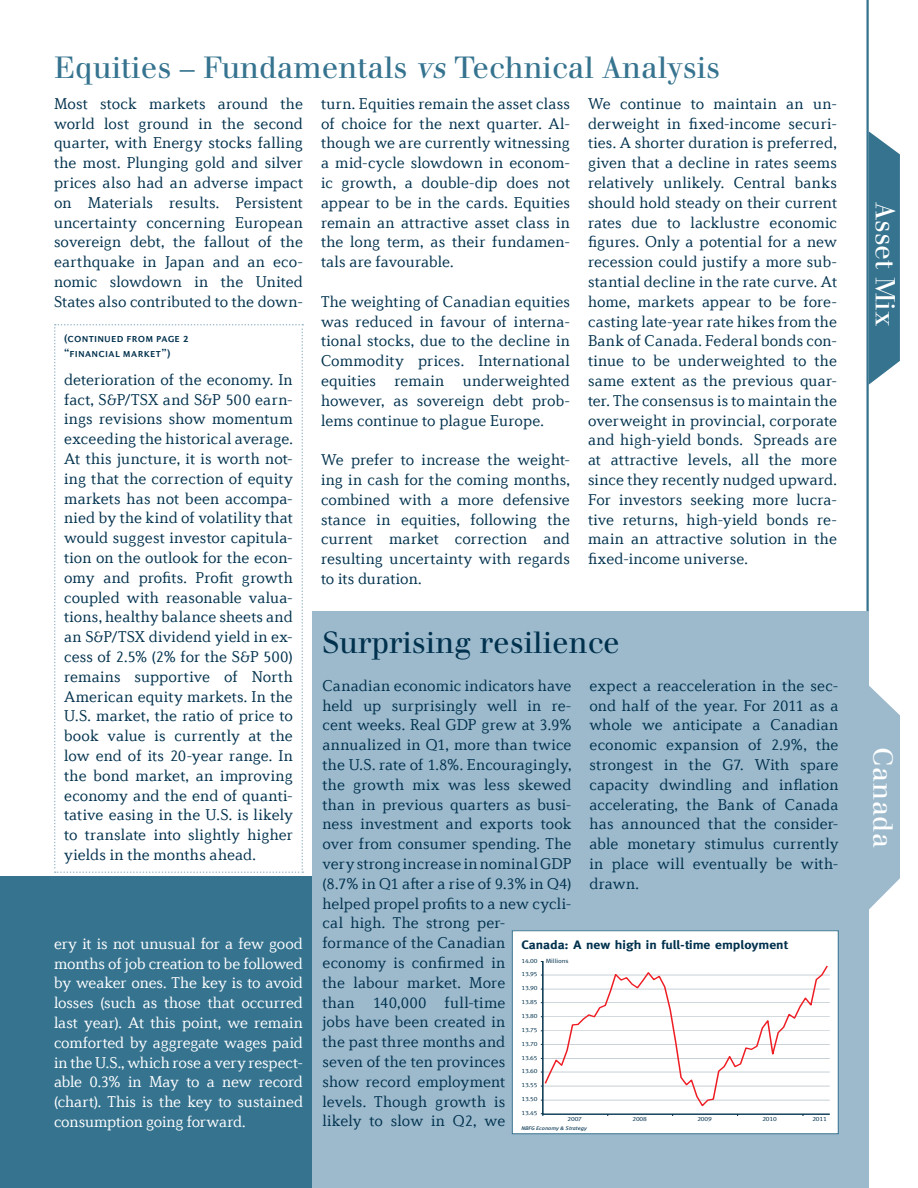
<style>
.page{position:relative;width:918px;height:1188px;background:#fff}
.page>*{position:absolute;margin:0;border:0;box-sizing:border-box;transform-origin:0 0}
.Titre{font:30px "Walbaum";color:#35738f}
.Titre-2{font:30px "Walbaum";color:#00314d}
.t1{font:27px "Walbaum";color:#fff}
.Body_Text{font:300 16.5px/19.8px "Diverda Serif Com";letter-spacing:.005em;color:#00314d;text-align:justify}
.Body_Text-2{font:300 16.5px/19.8px "Diverda Serif Com";letter-spacing:-.005em;color:#fff;text-align:justify}
.t2{font:700 12.3px "Meta";color:#00314d;scale:1.13 1}
.t3{font:500 12px/14.4px "Diverda Sans Com";letter-spacing:.015em;color:#00314d}
.t4{font:6.15px "Meta Caps";letter-spacing:-.025em;color:#00314d;scale:1.13 1}
.t5{font:6.15px "Meta";color:#00314d;scale:1.13 1}
.t6{font:italic 5.25px "Meta Book LF";color:#00314d;scale:1.13 1}
.s1{font-style:italic}
</style>
<div class="page">
<div style="left:0;top:877px;width:359px;height:311px;background:#35738f"></div>
<svg style="left:869px;top:131px;width:31px;height:254px;background:#488099"></svg>
<hr style="left:866px;top:0;width:3px;height:779px;background:#35738f">
<svg style="left:869px;top:686px;width:31px;height:223px;background:#aac3d3"></svg>
<div style="left:312px;top:611px;width:557px;height:577px;background:#9dbacd"></div>
<div style="left:512px;top:931px;width:326px;height:203px;background:#fff"></div>
<svg style="left:542px;top:961px;width:288px;height:154px"></svg>
<div style="left:512px;top:930px;width:327px;height:204px;border:1px solid #35738f"></div>
<svg style="left:54px;top:324px;width:249px;height:549px"></svg>
<p class="Titre" style="left:54px;top:50px;width:668px">Equities – Fundamentals <span class="s1">vs</span> Technical Analysis</p>
<p class="Body_Text" style="left:54px;top:93px;width:251px">Most stock markets around the world lost ground in the second quarter, with Energy stocks falling the most. Plunging gold and silver prices also had an adverse impact on Materials results. Persistent uncertainty concerning European sovereign debt, the fallout of the earthquake in Japan and an eco&shy;nomic slowdown in the United States also contributed to the down-</p>
<p class="Body_Text" style="left:321px;top:93px;width:251px">turn. Equities remain the asset class of choice for the next quarter. Al&shy;though we are currently witnessing a mid-cycle slowdown in econom&shy;ic growth, a double-dip does not appear to be in the cards. Equities remain an attractive asset class in the long term, as their fundamen&shy;tals are favourable.</p>
<p class="Body_Text" style="left:588px;top:93px;width:251px">We continue to maintain an un&shy;derweight in fixed-income securi&shy;ties. A shorter duration is preferred, given that a decline in rates seems relatively unlikely. Central banks should hold steady on their current rates due to lacklustre economic figures. Only a potential for a new recession could justify a more sub&shy;stantial decline in the rate curve. At home, markets appear to be fore&shy;casting late-year rate hikes from the Bank of Canada. Federal bonds con&shy;tinue to be underweighted to the same extent as the previous quar&shy;ter. The consensus is to maintain the overweight in provincial, corporate and high-yield bonds. Spreads are at attractive levels, all the more since they recently nudged upward.<br>For investors seeking more lucra&shy;tive returns, high-yield bonds re&shy;main an attractive solution in the fixed-income universe.</p>
<p class="Body_Text" style="left:321px;top:291px;width:251px">The weighting of Canadian equities was reduced in favour of interna&shy;tional stocks, due to the decline in Commodity prices. International equities remain underweighted however, as sovereign debt prob&shy;lems continue to plague Europe.</p>
<p class="Body_Text" style="left:321px;top:450px;width:251px">We prefer to increase the weight&shy;ing in cash for the coming months, combined with a more defensive stance in equities, following the current market correction and resulting uncertainty with regards to its duration.</p>
<p class="t3" style="left:64px;top:331px;width:126px">(continued from page 2 “financial market”)</p>
<p class="Body_Text" style="left:64px;top:369px;width:230px">deterioration of the economy. In fact, S&amp;P/TSX and S&amp;P 500 earn&shy;ings revisions show momentum</p>
<p class="Body_Text" style="left:64px;top:429px;width:230px">exceeding the historical average.<br>At this juncture, it is worth not&shy;ing that the correction of equity markets has not been accompa&shy;nied by the kind of volatility that would suggest investor capitula&shy;tion on the outlook for the econ&shy;omy and profits. Profit growth coupled with reasonable valua&shy;tions, healthy balance sheets and an S&amp;P/TSX dividend yield in ex&shy;cess of 2.5% (2% for the S&amp;P 500) remains supportive of North American equity markets. In the U.S. market, the ratio of price to book value is currently at the low end of its 20-year range. In the bond market, an improving economy and the end of quanti&shy;tative easing in the U.S. is likely to translate into slightly higher yields in the months ahead.</p>
<p class="Titre-2" style="left:322px;top:625px;width:299px">Surprising resilience</p>
<p class="Body_Text" style="left:322px;top:675px;width:251px;text-align:left">Canadian economic indicators have held up surprisingly well in re&shy;cent weeks. Real GDP grew at 3.9% annualized in Q1, more than twice the U.S. rate of 1.8%. Encouragingly, the growth mix was less skewed than in previous quarters as busi&shy;ness investment and exports took over from consumer spending. The very strong increase in nominal GDP (8.7% in Q1 after a rise of 9.3% in Q4) helped propel profits to a new cycli&shy;cal high. The strong per&shy;formance of the Canadian economy is confirmed in<br>the labour market. More<br>than 140,000 full-time<br>jobs have been created in<br>the past three months and<br>seven of the ten provinces<br>show record employment<br>levels. Though growth is<br>likely to slow in Q2, we</p>
<p class="Body_Text" style="left:590px;top:675px;width:251px">expect a reacceleration in the sec&shy;ond half of the year. For 2011 as a whole we anticipate a Canadian economic expansion of 2.9%, the strongest in the G7. With spare capacity dwindling and inflation accelerating, the Bank of Canada has announced that the consider&shy;able monetary stimulus currently in place will eventually be with&shy;drawn.</p>
<p class="Body_Text-2" style="left:54px;top:933px;width:251px">ery it is not unusual for a few good months of job creation to be followed by weaker ones. The key is to avoid losses (such as those that occurred last year). At this point, we remain comforted by aggregate wages paid in the U.S., which rose a very respect&shy;able 0.3% in May to a new record (chart). This is the key to sustained consumption going forward.</p>
<p class="t2" style="left:521px;top:937px;width:237px">Canada: A new high in full-time employment</p>
<p class="t5" style="left:546px;top:957px;width:22px">Millions</p>
<p class="t4" style="left:522px;top:957px;width:16px">14.00</p>
<p class="t4" style="left:522px;top:971px;width:16px">13.95</p>
<p class="t4" style="left:522px;top:985px;width:16px">13.90</p>
<p class="t4" style="left:522px;top:998px;width:16px">13.85</p>
<p class="t4" style="left:522px;top:1012px;width:16px">13.80</p>
<p class="t4" style="left:522px;top:1026px;width:16px">13.75</p>
<p class="t4" style="left:522px;top:1040px;width:16px">13.70</p>
<p class="t4" style="left:522px;top:1054px;width:16px">13.65</p>
<p class="t4" style="left:522px;top:1068px;width:16px">13.60</p>
<p class="t4" style="left:522px;top:1082px;width:16px">13.55</p>
<p class="t4" style="left:522px;top:1096px;width:16px">13.50</p>
<p class="t4" style="left:522px;top:1109px;width:16px">13.45</p>
<p class="t4" style="left:568px;top:1116px;width:14px">2007</p>
<p class="t4" style="left:633px;top:1116px;width:14px">2008</p>
<p class="t4" style="left:697px;top:1116px;width:14px">2009</p>
<p class="t4" style="left:762px;top:1116px;width:14px">2010</p>
<p class="t4" style="left:812px;top:1116px;width:14px">2011</p>
<p class="t6" style="left:521px;top:1125px;width:59px">NBFG Economy &amp; Strategy</p>
<p class="t1" style="left:901px;top:202px;width:126px;rotate:90deg">Asset Mix</p>
<p class="t1" style="left:899px;top:747px;width:102px;rotate:90deg">Canada</p>
</div>
